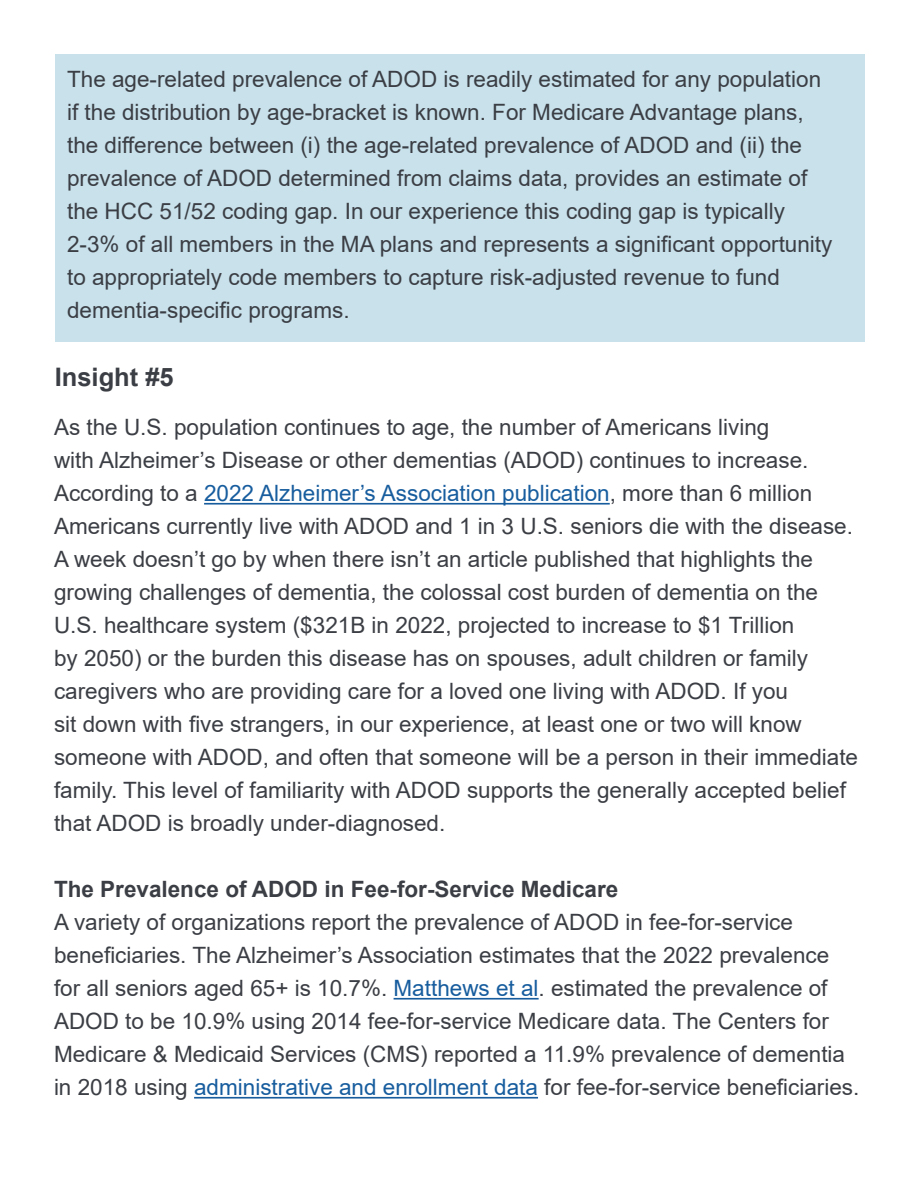
<style>
.page{position:relative;width:918px;height:1188px;background:#fff}
.page>*{position:absolute;margin:0;border:0;box-sizing:border-box;transform-origin:0 0}
.Paragraph_Style_1{font:700 25.5px "Arial";color:#3b3e44}
.t1{font:22.5px/33px "Arial";color:#3b3e44}
.t2{font:700 22.5px "Arial";color:#3b3e44}
.s1{color:#175d9e}
</style>
<div class="page">
<div style="left:55px;top:54px;width:810px;height:287px;background:#c8e1eb"></div>
<hr style="left:204px;top:503px;width:406px;height:2px;background:#175d9e">
<hr style="left:394px;top:998px;width:145px;height:2px;background:#175d9e">
<hr style="left:194px;top:1097px;width:344px;height:2px;background:#175d9e">
<p class="t1" style="left:67px;top:63px;width:767px">The age-related prevalence of ADOD is readily estimated for any population if the distribution by age-bracket is known. For Medicare Advantage plans, the difference between (i) the age-related prevalence of ADOD and (ii) the prevalence of ADOD determined from claims data, provides an estimate of the HCC 51/52 coding gap. In our experience this coding gap is typically 2-3% of all members in the MA plans and represents a significant opportunity to appropriately code members to capture risk-adjusted revenue to fund dementia-specific programs.</p>
<p class="Paragraph_Style_1" style="left:55px;top:360px;width:121px">Insight #5</p>
<p class="t1" style="left:54px;top:411px;width:806px">As the U.S. population continues to age, the number of Americans living<br>with Alzheimer’s Disease or other dementias (ADOD) continues to increase.<br>According to a <span class="s1">2022 Alzheimer’s Association publication</span>, more than 6 million Americans currently live with ADOD and 1 in 3 U.S. seniors die with the disease.<br>A week doesn’t go by when there isn’t an article published that highlights the growing challenges of dementia, the colossal cost burden of dementia on the U.S. healthcare system ($321B in 2022, projected to increase to $1 Trillion<br>by 2050) or the burden this disease has on spouses, adult children or family caregivers who are providing care for a loved one living with ADOD. If you<br>sit down with five strangers, in our experience, at least one or two will know someone with ADOD, and often that someone will be a person in their immediate family. This level of familiarity with ADOD supports the generally accepted belief that ADOD is broadly under-diagnosed.</p>
<p class="t2" style="left:54px;top:874px;width:566px">The Prevalence of ADOD in Fee-for-Service Medicare</p>
<p class="t1" style="left:54px;top:906px;width:807px">A variety of organizations report the prevalence of ADOD in fee-for-service beneficiaries. The Alzheimer’s Association estimates that the 2022 prevalence for all seniors aged 65+ is 10.7%. <span class="s1">Matthews et al</span>. estimated the prevalence of ADOD to be 10.9% using 2014 fee-for-service Medicare data. The Centers for Medicare &amp; Medicaid Services (CMS) reported a 11.9% prevalence of dementia in 2018 using <span class="s1">administrative and enrollment data</span> for fee-for-service beneficiaries.</p>
</div>
